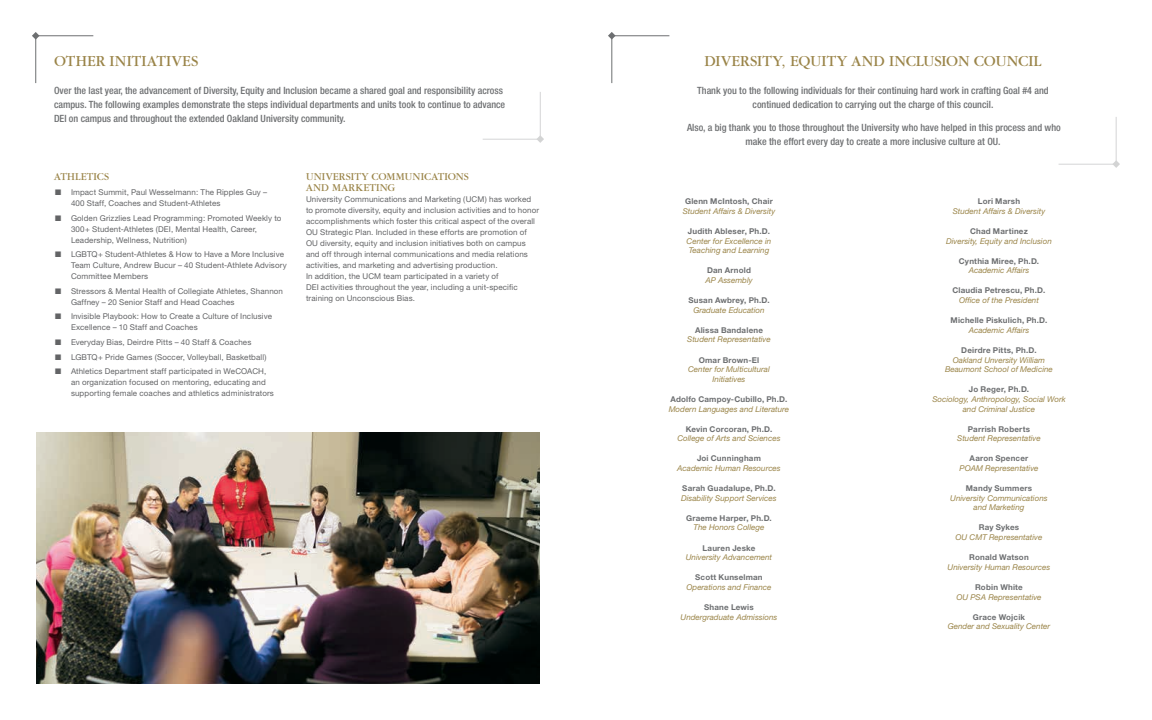
<style>
.page{position:relative;width:1152px;height:720px;background:#fff}
.page>*{position:absolute;margin:0;border:0;box-sizing:border-box;transform-origin:0 0}
.t1{font:16px "Garamond";letter-spacing:.01em;color:#9a8448}
.t2{font:11px/11px "Garamond";letter-spacing:.02em;color:#9a8448}
.t3{font:500 condensed 10px/14px "Helvetica Neue";color:#6d6f71;text-align:center}
.t4{font:8px/11px "Helvetica Neue";letter-spacing:.015em;color:#636466}
.t5{font:italic 8px/9.6px "Helvetica Neue";color:#9a8448;text-align:center}
.t6{font:700 8px "Helvetica Neue";letter-spacing:.025em;color:#6d6f71}
</style>
<div class="page">
<hr style="left:35px;top:36px;width:1px;height:47px;background:#6d6f71">
<hr style="left:36px;top:36px;width:57px;height:1px;background:#6d6f71">
<svg style="left:32px;top:32px;width:8px;height:8px"></svg>
<hr style="left:540px;top:92px;width:1px;height:47px;background:#6d6f71">
<hr style="left:483px;top:139px;width:57px;height:1px;background:#6d6f71">
<svg style="left:536px;top:135px;width:8px;height:8px"></svg>
<hr style="left:612px;top:36px;width:1px;height:47px;background:#6d6f71">
<hr style="left:612px;top:36px;width:57px;height:1px;background:#6d6f71">
<svg style="left:608px;top:32px;width:8px;height:8px"></svg>
<hr style="left:1116px;top:117px;width:1px;height:47px;background:#6d6f71">
<hr style="left:1059px;top:164px;width:57px;height:1px;background:#6d6f71">
<svg style="left:1112px;top:160px;width:8px;height:8px"></svg>
<img style="left:36px;top:432px;width:504px;height:252px">
<h1 class="t1" style="left:54px;top:53px;width:146px">OTHER INITIATIVES</h1>
<p class="t3" style="left:54px;top:83px;width:453px;text-align:left">Over the last year, the advancement of Diversity, Equity and Inclusion became a shared goal and responsibility across campus. The following examples demonstrate the steps individual departments and units took to continue to advance<br>DEI on campus and throughout the extended Oakland University community.</p>
<h2 class="t2" style="left:54px;top:172px;width:57px">ATHLETICS</h2>
<p class="t4" style="left:71px;top:187px;width:198px;text-indent:-16px">■ Impact Summit, Paul Wesselmann: The Ripples Guy –<br>400 Staff, Coaches and Student-Athletes</p>
<p class="t4" style="left:71px;top:212px;width:212px;text-indent:-16px">■ Golden Grizzlies Lead Programming: Promoted Weekly to<br>300+ Student-Athletes (DEI, Mental Health, Career,<br>Leadership, Wellness, Nutrition)</p>
<p class="t4" style="left:71px;top:249px;width:217px;text-indent:-16px">■ LGBTQ+ Student-Athletes &amp; How to Have a More Inclusive<br>Team Culture, Andrew Bucur – 40 Student-Athlete Advisory<br>Committee Members</p>
<p class="t4" style="left:71px;top:285px;width:214px;text-indent:-16px">■ Stressors &amp; Mental Health of Collegiate Athletes, Shannon<br>Gaffney – 20 Senior Staff and Head Coaches</p>
<p class="t4" style="left:71px;top:311px;width:203px;text-indent:-16px">■ Invisible Playbook: How to Create a Culture of Inclusive<br>Excellence – 10 Staff and Coaches</p>
<p class="t4" style="left:55px;top:337px;width:198px">■ Everyday Bias, Deirdre Pitts – 40 Staff &amp; Coaches</p>
<p class="t4" style="left:55px;top:351px;width:213px">■ LGBTQ+ Pride Games (Soccer, Volleyball, Basketball)</p>
<p class="t4" style="left:71px;top:366px;width:204px;text-indent:-16px">■ Athletics Department staff participated in WeCOACH, an organization focused on mentoring, educating and supporting female coaches and athletics administrators</p>
<h2 class="t2" style="left:306px;top:172px;width:164px">UNIVERSITY COMMUNICATIONS<br>AND MARKETING</h2>
<p class="t4" style="left:306px;top:194px;width:235px">University Communications and Marketing (UCM) has worked to promote diversity, equity and inclusion activities and to honor accomplishments which foster this critical aspect of the overall OU Strategic Plan. Included in these efforts are promotion of OU diversity, equity and inclusion initiatives both on campus and off through internal communications and media relations activities, and marketing and advertising production.<br>In addition, the UCM team participated in a variety of<br>DEI activities throughout the year, including a unit-specific training on Unconscious Bias.</p>
<h1 class="t1" style="left:704px;top:53px;width:339px">DIVERSITY, EQUITY AND INCLUSION COUNCIL</h1>
<p class="t3" style="left:697px;top:83px;width:353px">Thank you to the following individuals for their continuing hard work in crafting Goal #4 and continued dedication to carrying out the charge of this council.</p>
<p class="t3" style="left:687px;top:120px;width:375px">Also, a big thank you to those throughout the University who have helped in this process and who make the effort every day to create a more inclusive culture at OU.</p>
<p class="t6" style="left:685px;top:196px;width:89px">Glenn McIntosh, Chair</p>
<p class="t5" style="left:683px;top:206px;width:94px">Student Affairs &amp; Diversity</p>
<p class="t6" style="left:688px;top:226px;width:84px">Judith Ableser, Ph.D.</p>
<p class="t5" style="left:687px;top:236px;width:86px;text-align:left">Center for Excellence in<br>Teaching and Learning</p>
<p class="t6" style="left:707px;top:266px;width:45px">Dan Arnold</p>
<p class="t5" style="left:705px;top:275px;width:49px">AP Assembly</p>
<p class="t6" style="left:688px;top:295px;width:83px">Susan Awbrey, Ph.D.</p>
<p class="t5" style="left:693px;top:305px;width:73px">Graduate Education</p>
<p class="t6" style="left:695px;top:325px;width:69px">Alissa Bandalene</p>
<p class="t5" style="left:687px;top:335px;width:85px">Student Representative</p>
<p class="t6" style="left:699px;top:355px;width:62px">Omar Brown-El</p>
<p class="t5" style="left:688px;top:364px;width:83px">Center for Multicultural<br>Initiatives</p>
<p class="t6" style="left:671px;top:394px;width:118px">Adolfo Campoy-Cubillo, Ph.D.</p>
<p class="t5" style="left:669px;top:404px;width:122px">Modern Languages and Literature</p>
<p class="t6" style="left:686px;top:424px;width:88px">Kevin Corcoran, Ph.D.</p>
<p class="t5" style="left:677px;top:433px;width:105px">College of Arts and Sciences</p>
<p class="t6" style="left:697px;top:454px;width:65px">Joi Cunningham</p>
<p class="t5" style="left:677px;top:463px;width:105px">Academic Human Resources</p>
<p class="t6" style="left:682px;top:483px;width:95px">Sarah Guadalupe, Ph.D.</p>
<p class="t5" style="left:681px;top:493px;width:97px">Disability Support Services</p>
<p class="t6" style="left:686px;top:513px;width:87px">Graeme Harper, Ph.D.</p>
<p class="t5" style="left:694px;top:523px;width:72px">The Honors College</p>
<p class="t6" style="left:703px;top:543px;width:54px">Lauren Jeske</p>
<p class="t5" style="left:686px;top:552px;width:88px">University Advancement</p>
<p class="t6" style="left:695px;top:573px;width:69px">Scott Kunselman</p>
<p class="t5" style="left:687px;top:582px;width:86px">Operations and Finance</p>
<p class="t6" style="left:704px;top:602px;width:51px">Shane Lewis</p>
<p class="t5" style="left:681px;top:612px;width:98px">Undergraduate Admissions</p>
<p class="t6" style="left:978px;top:196px;width:44px">Lori Marsh</p>
<p class="t5" style="left:953px;top:206px;width:94px">Student Affairs &amp; Diversity</p>
<p class="t6" style="left:970px;top:226px;width:59px">Chad Martinez</p>
<p class="t5" style="left:946px;top:236px;width:107px">Diversity, Equity and Inclusion</p>
<p class="t6" style="left:959px;top:256px;width:82px">Cynthia Miree, Ph.D.</p>
<p class="t5" style="left:969px;top:266px;width:62px">Academic Affairs</p>
<p class="t6" style="left:953px;top:286px;width:94px">Claudia Petrescu, Ph.D.</p>
<p class="t5" style="left:959px;top:295px;width:81px">Office of the President</p>
<p class="t6" style="left:951px;top:315px;width:98px">Michelle Piskulich, Ph.D.</p>
<p class="t5" style="left:969px;top:325px;width:62px">Academic Affairs</p>
<p class="t6" style="left:961px;top:345px;width:77px">Deirdre Pitts, Ph.D.</p>
<p class="t5" style="left:945px;top:355px;width:109px">Oakland Unversity William<br>Beaumont School of Medicine</p>
<p class="t6" style="left:969px;top:385px;width:62px">Jo Reger, Ph.D.</p>
<p class="t5" style="left:932px;top:394px;width:135px">Sociology, Anthropology, Social Work and Criminal Justice</p>
<p class="t6" style="left:968px;top:424px;width:64px">Parrish Roberts</p>
<p class="t5" style="left:957px;top:433px;width:85px">Student Representative</p>
<p class="t6" style="left:970px;top:454px;width:60px">Aaron Spencer</p>
<p class="t5" style="left:959px;top:463px;width:81px">POAM Representative</p>
<p class="t6" style="left:966px;top:483px;width:68px">Mandy Summers</p>
<p class="t5" style="left:950px;top:493px;width:99px">University Communications and Marketing</p>
<p class="t6" style="left:979px;top:523px;width:42px">Ray Sykes</p>
<p class="t5" style="left:956px;top:532px;width:88px">OU CMT Representative</p>
<p class="t6" style="left:969px;top:552px;width:61px">Ronald Watson</p>
<p class="t5" style="left:948px;top:562px;width:104px">University Human Resources</p>
<p class="t6" style="left:975px;top:582px;width:49px">Robin White</p>
<p class="t5" style="left:956px;top:592px;width:87px">OU PSA Representative</p>
<p class="t6" style="left:973px;top:612px;width:54px">Grace Wojcik</p>
<p class="t5" style="left:948px;top:622px;width:104px">Gender and Sexuality Center</p>
</div>
